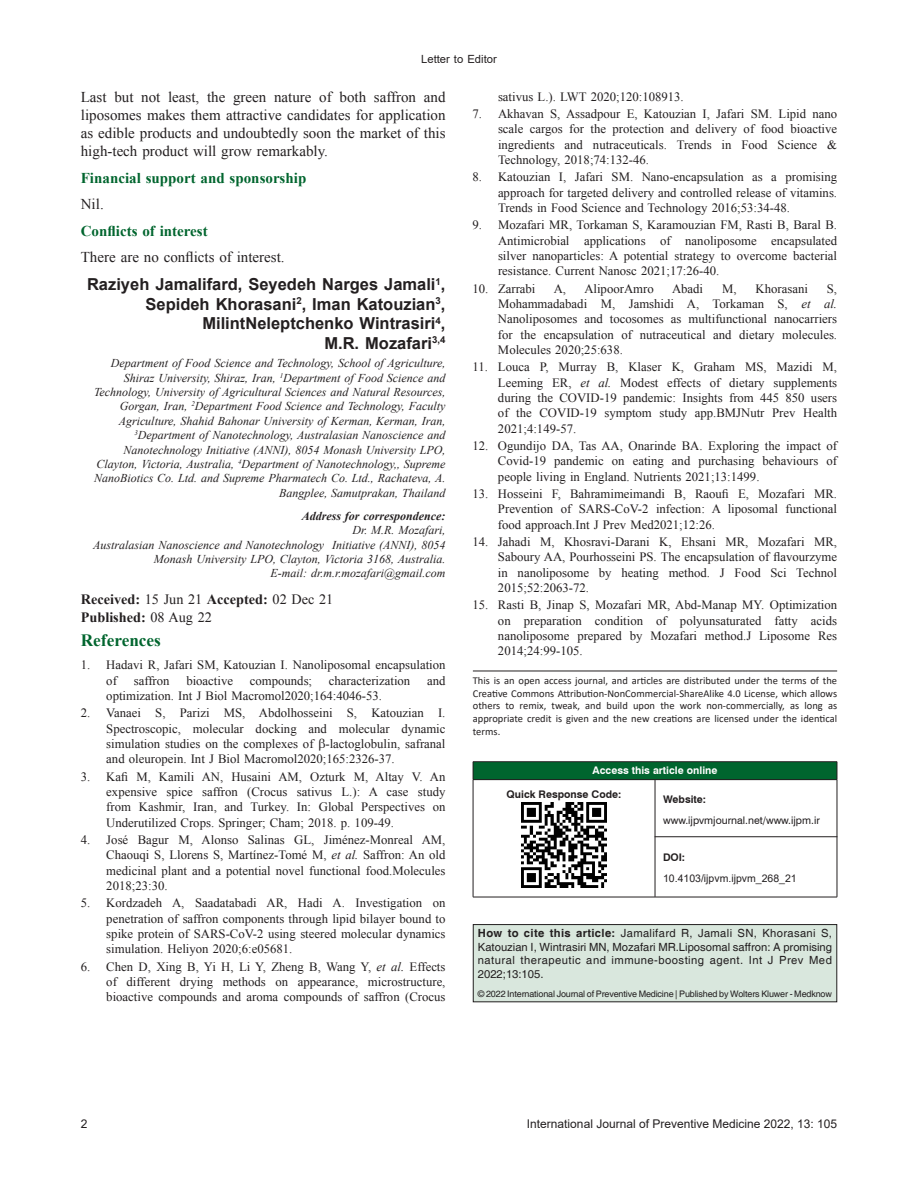
<style>
.page{position:relative;width:918px;height:1188px;background:#fff}
.page>*{position:absolute;margin:0;border:0;box-sizing:border-box;transform-origin:0 0}
.t1{font:700 17.25px "Times New Roman";color:#00652e}
.AU{font:700 16.5px/19.5px "Arial";color:#231f20;text-align:right}
.TX{font:15px/18px "Times New Roman";color:#231f20;text-align:justify}
.t2{font:700 15px "Times New Roman";color:#00652e}
.TX-2{font:700 14.25px "Times New Roman";color:#231f20}
.REF{font:12.75px/15.3px "Times New Roman";color:#231f20;text-align:justify}
.AFF{font:italic 12px/14.4px "Times New Roman";color:#231f20;text-align:right}
.ADD{font:italic 12px/14.4px "Times New Roman";color:#231f20;text-align:right}
.t3{font:12px "Arial";color:#231f20}
.HTC{font:11.25px/13.5px "Helvetica";letter-spacing:.04em;color:#231f20;text-align:justify}
.t4{font:11.25px "Arial";color:#231f20}
.OS{font:10.5px/12.6px "Calibri";color:#231f20;text-align:justify}
.WEB_Tx{font:10.5px "Swiss 721 BT";color:#231f20}
.DOI_Tx{font:10.5px "Arial";color:#231f20}
.ATAO{font:700 10.5px "Swiss 721 BT";color:#fff}
.QRC{font:700 10.5px "Swiss 721 BT";color:#231f20}
.WEB_H{font:700 10.5px "Swiss 721 BT";color:#231f20}
.DOI{font:700 10.5px "Swiss 721 BT";color:#231f20}
.HTC-2{font:9px "Helvetica";letter-spacing:-.015em;color:#231f20}
.s1{font-weight:700}
.s2{font-weight:400}
.s3{font-style:italic}
</style>
<div class="page">
<div style="left:473px;top:925px;width:364px;height:77px;background:#d9e7dd"></div>
<div style="left:473px;top:924px;width:364px;height:78px;border:1px solid #231f20"></div>
<hr style="left:473px;top:671px;width:364px;height:1px;background:#231f20">
<div style="left:473px;top:762px;width:364px;height:18px;background:#00652e"></div>
<hr style="left:837px;top:780px;width:1px;height:117px;background:#231f20">
<hr style="left:655px;top:897px;width:182px;height:1px;background:#231f20">
<hr style="left:473px;top:780px;width:1px;height:117px;background:#231f20">
<hr style="left:655px;top:780px;width:1px;height:117px;background:#231f20">
<hr style="left:473px;top:897px;width:182px;height:1px;background:#231f20">
<hr style="left:473px;top:761px;width:182px;height:1px;background:#231f20">
<svg style="left:473px;top:762px;width:1px;height:17px"></svg>
<hr style="left:655px;top:761px;width:182px;height:1px;background:#231f20">
<svg style="left:837px;top:762px;width:1px;height:17px"></svg>
<hr style="left:473px;top:779px;width:182px;height:1px;background:#231f20">
<hr style="left:655px;top:779px;width:182px;height:1px;background:#231f20">
<img style="left:522px;top:802px;width:85px;height:85px">
<hr style="left:655px;top:836px;width:182px;height:1px;background:#231f20">
<p class="t4" style="left:421px;top:51px;width:77px">Letter to Editor</p>
<p class="TX" style="left:81px;top:88px;width:366px">Last but not least, the green nature of both saffron and liposomes makes them attractive candidates for application as edible products and undoubtedly soon the market of this high‑tech product will grow remarkably.</p>
<h2 class="t2" style="left:81px;top:167px;width:227px">Financial support and sponsorship</h2>
<p class="TX" style="left:81px;top:195px;width:24px">Nil.</p>
<h2 class="t2" style="left:81px;top:220px;width:128px">Conflicts of interest</h2>
<p class="TX" style="left:81px;top:248px;width:205px">There are no conflicts of interest.</p>
<p class="AU" style="left:87px;top:275px;width:360px">Raziyeh Jamalifard, Seyedeh Narges Jamali<sup>1</sup>, Sepideh Khorasani<sup>2</sup>, Iman Katouzian<sup>3</sup>, MilintNeleptchenko Wintrasiri<sup>4</sup>,<br>M.R. Mozafari<sup>3,4</sup></p>
<p class="AFF" style="left:94px;top:356px;width:353px">Department of Food Science and Technology, School of Agriculture, Shiraz University, Shiraz, Iran, <sup>1</sup>Department of Food Science and Technology, University of Agricultural Sciences and Natural Resources, Gorgan, Iran, <sup>2</sup>Department Food Science and Technology, Faculty Agriculture, Shahid Bahonar University of Kerman, Kerman, Iran, <sup>3</sup>Department of Nanotechnology, Australasian Nanoscience and Nanotechnology Initiative (ANNI), 8054 Monash University LPO, Clayton, Victoria, Australia, <sup>4</sup>Department of Nanotechnology,, Supreme NanoBiotics Co. Ltd. and Supreme Pharmatech Co. Ltd., Rachateva, A.<br>Bangplee, Samutprakan, Thailand</p>
<p class="ADD" style="left:93px;top:508px;width:354px"><span class="s1">Address for correspondence:<br></span>Dr. M.R. Mozafari,<br>Australasian Nanoscience and Nanotechnology Initiative (ANNI), 8054<br>Monash University LPO, Clayton, Victoria 3168, Australia.<br>E‑mail: dr.m.r.mozafari@gmail.com</p>
<p class="TX-2" style="left:81px;top:589px;width:254px">Received: <span class="s2">15 Jun 21</span> Accepted: <span class="s2">02 Dec 21</span></p>
<p class="TX-2" style="left:81px;top:607px;width:133px">Published: <span class="s2">08 Aug 22</span></p>
<h1 class="t1" style="left:81px;top:628px;width:82px">References</h1>
<p class="REF" style="left:106px;top:657px;width:341px;text-indent:-26px">1. Hadavi R, Jafari SM, Katouzian I. Nanoliposomal encapsulation of</p>
<p class="REF" style="left:498px;top:89px;width:187px">sativus L.). LWT 2020;120:108913.</p>
<p class="REF" style="left:498px;top:106px;width:341px;text-indent:-26px">7. Akhavan S, Assadpour E, Katouzian I, Jafari SM. Lipid nano scale cargos for the protection and delivery of food bioactive ingredients and nutraceuticals. Trends in Food Science &amp; Technology, 2018;74:132-46.</p>
<p class="REF" style="left:498px;top:169px;width:341px;text-indent:-26px">8. Katouzian I, Jafari SM. Nano‑encapsulation as a promising approach for targeted delivery and controlled release of vitamins.<br>Trends in Food Science and Technology 2016;53:34‑48.</p>
<p class="REF" style="left:498px;top:217px;width:341px;text-indent:-26px">9. Mozafari MR, Torkaman S, Karamouzian FM, Rasti B, Baral B.<br>Antimicrobial applications of nanoliposome encapsulated silver nanoparticles: A potential strategy to overcome bacterial resistance. Current Nanosc 2021;17:26‑40.</p>
<p class="REF" style="left:472px;top:281px;width:65px">10. Zarrabi</p>
<p class="REF" style="left:554px;top:281px;width:14px">A,</p>
<p class="REF" style="left:584px;top:281px;width:71px">AlipoorAmro</p>
<p class="REF" style="left:672px;top:281px;width:33px">Abadi</p>
<p class="REF" style="left:722px;top:281px;width:16px">M,</p>
<p class="REF" style="left:756px;top:281px;width:54px">Khorasani</p>
<p class="REF" style="left:498px;top:281px;width:341px;text-indent:329px">S, Mohammadabadi M, Jamshidi A, Torkaman S, <span class="s3">et al.<br></span>Nanoliposomes and tocosomes as multifunctional nanocarriers for the encapsulation of nutraceutical and dietary molecules.<br>Molecules 2020;25:638.</p>
<p class="REF" style="left:498px;top:359px;width:341px;text-indent:-26px">11. Louca P, Murray B, Klaser K, Graham MS, Mazidi M, Leeming ER, <span class="s3">et al.</span> Modest effects of dietary supplements during the COVID‑19 pandemic: Insights from 445 850 users of the COVID‑19 symptom study app.BMJNutr Prev Health 2021;4:149‑57.</p>
<p class="REF" style="left:498px;top:438px;width:341px;text-indent:-26px">12. Ogundijo DA, Tas AA, Onarinde BA. Exploring the impact of Covid‑19 pandemic on eating and purchasing behaviours of people living in England. Nutrients 2021;13:1499.</p>
<p class="REF" style="left:498px;top:486px;width:341px;text-indent:-26px">13. Hosseini F, Bahramimeimandi B, Raoufi E, Mozafari MR.<br>Prevention of SARS‑CoV‑2 infection: A liposomal functional food approach.Int J Prev Med2021;12:26.</p>
<p class="REF" style="left:498px;top:534px;width:341px;text-indent:-26px">14. Jahadi M, Khosravi‑Darani K, Ehsani MR, Mozafari MR, Saboury AA, Pourhosseini PS. The encapsulation of flavourzyme in nanoliposome by heating method. J Food Sci Technol 2015;52:2063‑72.</p>
<p class="REF" style="left:498px;top:597px;width:341px;text-indent:-26px">15. Rasti B, Jinap S, Mozafari MR, Abd‑Manap MY. Optimization on preparation condition of polyunsaturated fatty acids nanoliposome prepared by Mozafari method.J Liposome Res 2014;24:99‑105.</p>
<p class="REF" style="left:134px;top:673px;width:37px">saffron</p>
<p class="REF" style="left:186px;top:673px;width:48px">bioactive</p>
<p class="REF" style="left:250px;top:673px;width:64px">compounds;</p>
<p class="REF" style="left:329px;top:673px;width:83px">characterization</p>
<p class="REF" style="left:427px;top:673px;width:20px">and</p>
<p class="REF" style="left:106px;top:688px;width:277px">optimization. Int J Biol Macromol2020;164:4046‑53.</p>
<p class="REF" style="left:106px;top:705px;width:341px;text-indent:-26px">2. Vanaei S, Parizi MS, Abdolhosseini S, Katouzian I.<br>Spectroscopic, molecular docking and molecular dynamic simulation studies on the complexes of ‑lactoglobulin, safranal and oleuropein. Int J Biol Macromol2020;165:2326‑37.</p>
<p class="REF" style="left:106px;top:769px;width:341px;text-indent:-26px">3. Kafi M, Kamili AN, Husaini AM, Ozturk M, Altay V. An expensive spice saffron (Crocus sativus L.): A case study from Kashmir, Iran, and Turkey. In: Global Perspectives on Underutilized Crops. Springer; Cham; 2018. p. 109‑49.</p>
<p class="REF" style="left:106px;top:832px;width:341px;text-indent:-26px">4. José Bagur M, Alonso Salinas GL, Jiménez‑Monreal AM, Chaouqi S, Llorens S, Martínez‑Tomé M, <span class="s3">et al.</span> Saffron: An old medicinal plant and a potential novel functional food.Molecules 2018;23:30.</p>
<p class="REF" style="left:106px;top:895px;width:341px;text-indent:-26px">5. Kordzadeh A, Saadatabadi AR, Hadi A. Investigation on penetration of saffron components through lipid bilayer bound to spike protein of SARS‑CoV‑2 using steered molecular dynamics simulation. Heliyon 2020;6:e05681.</p>
<p class="REF" style="left:106px;top:959px;width:341px;text-indent:-26px">6. Chen D, Xing B, Yi H, Li Y, Zheng B, Wang Y, <span class="s3">et al.</span> Effects of different drying methods on appearance, microstructure, bioactive compounds and aroma compounds of saffron (Crocus</p>
<p class="OS" style="left:473px;top:674px;width:366px">This is an open access journal, and articles are distributed under the terms of the Creative Commons Attribution‑NonCommercial‑ShareAlike 4.0 License, which allows others to remix, tweak, and build upon the work non‑commercially, as long as appropriate credit is given and the new creations are licensed under the identical terms.</p>
<p class="ATAO" style="left:593px;top:763px;width:126px">Access this article online</p>
<p class="QRC" style="left:507px;top:786px;width:116px">Quick Response Code:</p>
<p class="WEB_H" style="left:663px;top:792px;width:45px">Website:</p>
<p class="WEB_Tx" style="left:663px;top:813px;width:158px">www.ijpvmjournal.net/www.ijpm.ir</p>
<p class="DOI" style="left:663px;top:850px;width:23px">DOI:</p>
<p class="DOI_Tx" style="left:663px;top:871px;width:135px">10.4103/ijpvm.ijpvm_268_21</p>
<p class="HTC" style="left:478px;top:927px;width:356px"><span class="s1">How to cite this article:</span> Jamalifard R, Jamali SN, Khorasani S, Katouzian I, Wintrasiri MN, Mozafari MR.Liposomal saffron: A promising natural therapeutic and immune‑boosting agent. Int J Prev Med 2022;13:105.</p>
<p class="HTC-2" style="left:478px;top:989px;width:356px">© 2022 International Journal of Preventive Medicine | Published by Wolters Kluwer - Medknow</p>
<p class="t3" style="left:81px;top:1116px;width:8px">2</p>
<p class="t3" style="left:527px;top:1116px;width:312px">International Journal of Preventive Medicine 2022, 13: 105</p>
</div>
